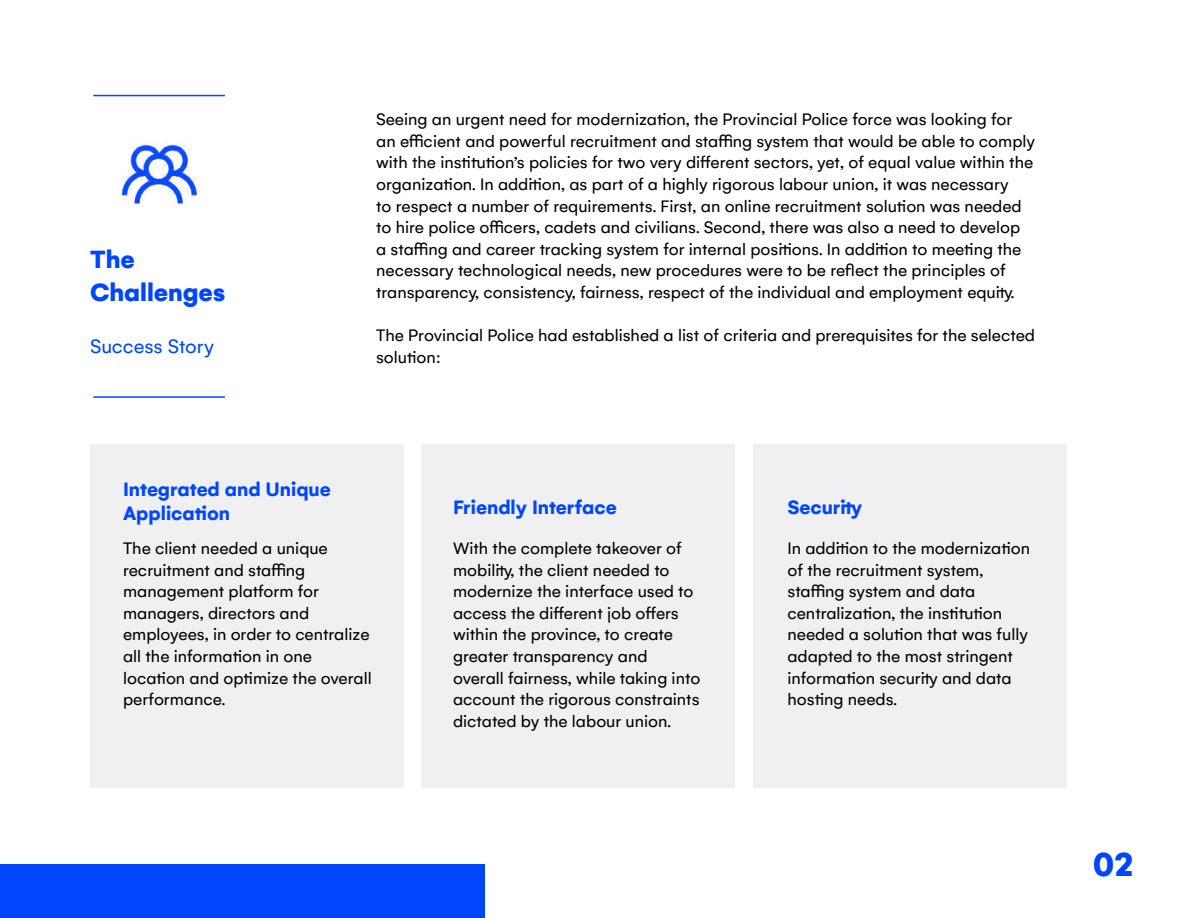
<style>
.page{position:relative;width:1188px;height:918px;background:#fff}
.page>*{position:absolute;margin:0;border:0;box-sizing:border-box;transform-origin:0 0}
.t1{font:900 36px "Gelion";color:#0046fd}
.t2{font:900 27px/32.4px "Gelion";color:#0046fd}
.t3{font:700 21px/24px "Gelion";color:#0046fd}
.t4{font:21px "Gelion";letter-spacing:-.005em;color:#0046fd}
.t5{font:18px/21.6px "Gelion";color:#000}
</style>
<div class="page">
<hr style="left:93px;top:396px;width:132px;height:2px;background:#0046fd">
<hr style="left:93px;top:95px;width:132px;height:1px;background:#0046fd">
<div style="left:90px;top:444px;width:314px;height:343px;background:#f0eff1"></div>
<div style="left:422px;top:444px;width:313px;height:343px;background:#f0eff1"></div>
<div style="left:753px;top:444px;width:314px;height:343px;background:#f0eff1"></div>
<div style="left:0;top:864px;width:484px;height:54px;background:#0046fd"></div>
<img style="left:121px;top:143px;width:76px;height:63px">
<h2 class="t2" style="left:90px;top:246px;width:137px">The<br>Challenges</h2>
<p class="t4" style="left:90px;top:339px;width:126px">Success Story</p>
<p class="t5" style="left:376px;top:108px;width:661px">Seeing an urgent need for modernization, the Provincial Police force was looking for an efficient and powerful recruitment and staffing system that would be able to comply with the institution’s policies for two very different sectors, yet, of equal value within the organization. In addition, as part of a highly rigorous labour union, it was necessary<br>to respect a number of requirements. First, an online recruitment solution was needed to hire police officers, cadets and civilians. Second, there was also a need to develop<br>a staffing and career tracking system for internal positions. In addition to meeting the necessary technological needs, new procedures were to be reflect the principles of transparency, consistency, fairness, respect of the individual and employment equity.</p>
<p class="t5" style="left:376px;top:324px;width:660px">The Provincial Police had established a list of criteria and prerequisites for the selected solution:</p>
<p class="t3" style="left:123px;top:479px;width:209px">Integrated and Unique<br>Application</p>
<p class="t3" style="left:453px;top:497px;width:165px">Friendly Interface</p>
<p class="t3" style="left:787px;top:495px;width:76px">Security</p>
<p class="t5" style="left:123px;top:537px;width:250px">The client needed a unique recruitment and staffing management platform for managers, directors and employees, in order to centralize all the information in one location and optimize the overall performance.</p>
<p class="t5" style="left:453px;top:537px;width:249px">With the complete takeover of mobility, the client needed to modernize the interface used to access the different job offers within the province, to create greater transparency and overall fairness, while taking into account the rigorous constraints dictated by the labour union.</p>
<p class="t5" style="left:788px;top:537px;width:244px">In addition to the modernization of the recruitment system, staffing system and data centralization, the institution needed a solution that was fully adapted to the most stringent information security and data hosting needs.</p>
<h1 class="t1" style="left:1093px;top:849px;width:41px">02</h1>
</div>
